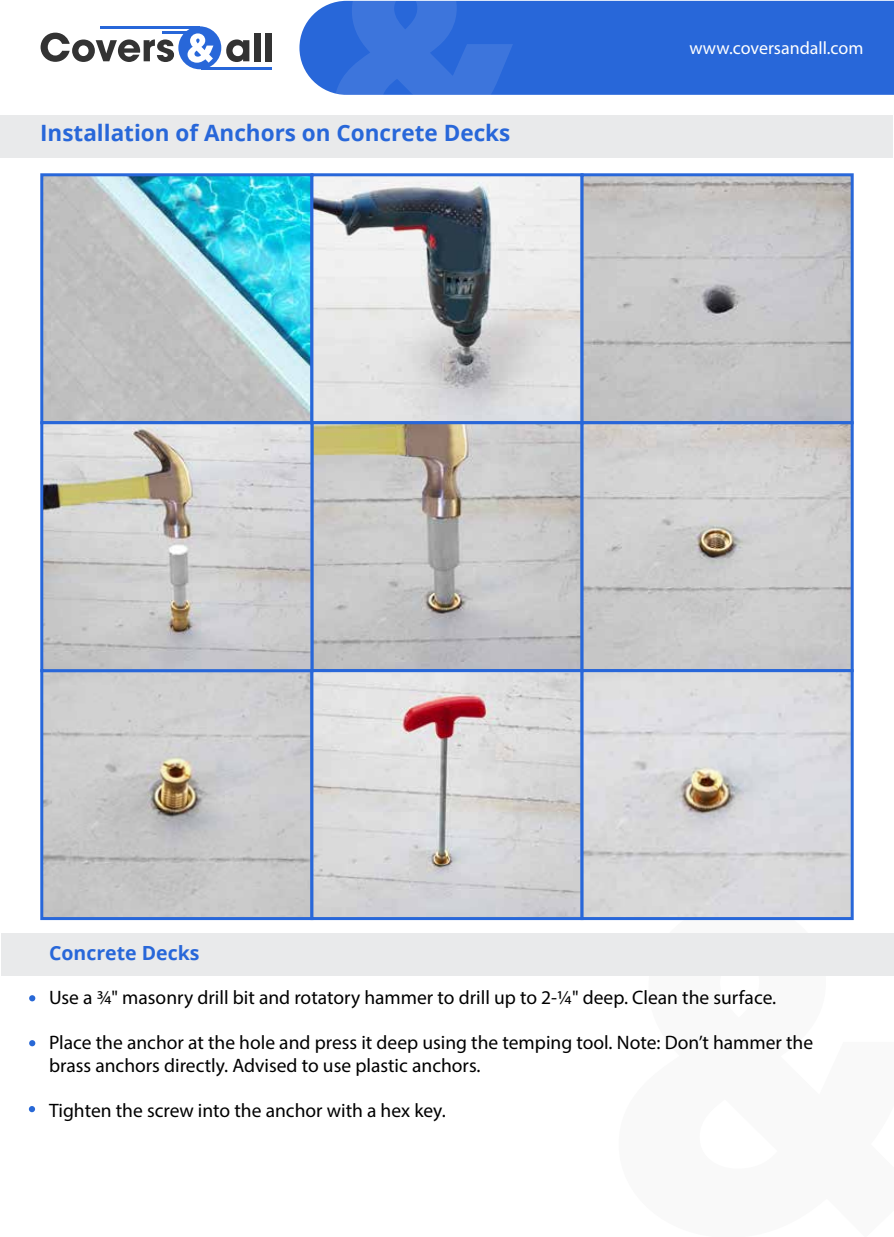
<style>
.page{position:relative;width:894px;height:1237px;background:#fff}
.page>*{position:absolute;margin:0;border:0;box-sizing:border-box;transform-origin:0 0}
.t1{font:700 22.5px "Open Sans";color:#2867d9}
.t2{font:19.5px/22.5px "Myriad Pro";color:#000}
.t3{font:700 19.5px "Open Sans";color:#2867d9}
.t4{font:18px "Myriad Pro";color:#fff}
</style>
<div class="page">
<div style="left:299px;top:1px;width:593px;height:94px;background:#2867d9"></div>
<svg style="left:334px;top:1px;width:179px;height:94px;background:#3570da"></svg>
<svg style="left:41px;top:33px;width:133px;height:29px"></svg>
<svg style="left:226px;top:39px;width:23px;height:23px"></svg>
<div style="left:254px;top:33px;width:6px;height:28px;background:#333"></div>
<div style="left:265px;top:33px;width:6px;height:28px;background:#333"></div>
<hr style="left:100px;top:26px;width:100px;height:3px;background:#2867d9">
<hr style="left:162px;top:32px;width:38px;height:2px;background:#2867d9">
<hr style="left:201px;top:67px;width:70px;height:2px;background:#2867d9">
<div style="left:178px;top:26px;width:43px;height:43px;background:#2867d9;border-radius:50%"></div>
<svg style="left:187px;top:33px;width:26px;height:30px"></svg>
<img style="left:44px;top:177px;width:805px;height:739px">
<div style="left:40px;top:173px;width:273px;height:251px;border:3px solid #2867d9"></div>
<div style="left:310px;top:173px;width:273px;height:251px;border:3px solid #2867d9"></div>
<div style="left:580px;top:173px;width:273px;height:251px;border:3px solid #2867d9"></div>
<div style="left:310px;top:421px;width:273px;height:251px;border:3px solid #2867d9"></div>
<div style="left:580px;top:421px;width:273px;height:251px;border:3px solid #2867d9"></div>
<div style="left:40px;top:669px;width:273px;height:251px;border:3px solid #2867d9"></div>
<div style="left:310px;top:669px;width:273px;height:251px;border:3px solid #2867d9"></div>
<div style="left:580px;top:669px;width:273px;height:251px;border:3px solid #2867d9"></div>
<div style="left:40px;top:421px;width:273px;height:251px;border:3px solid #2867d9"></div>
<div style="left:1px;top:933px;width:891px;height:43px;background:#e9eaeb"></div>
<svg style="left:29px;top:995px;width:6px;height:6px"></svg>
<svg style="left:29px;top:1040px;width:6px;height:6px"></svg>
<svg style="left:29px;top:1106px;width:6px;height:6px"></svg>
<div style="left:1px;top:115px;width:891px;height:42px;background:#e9eaeb"></div>
<p class="t1" style="left:40px;top:117px;width:471px">Installation of Anchors on Concrete Decks</p>
<p class="t4" style="left:689px;top:37px;width:175px">www.coversandall.com</p>
<p class="t3" style="left:49px;top:939px;width:152px">Concrete Decks</p>
<p class="t2" style="left:49px;top:986px;width:728px">Use a ¾" masonry drill bit and rotatory hammer to drill up to 2-¼" deep. Clean the surface.</p>
<p class="t2" style="left:49px;top:1031px;width:765px">Place the anchor at the hole and press it deep using the temping tool. Note: Don’t hammer the brass anchors directly. Advised to use plastic anchors.</p>
<p class="t2" style="left:49px;top:1098px;width:398px">Tighten the screw into the anchor with a hex key.</p>
</div>
